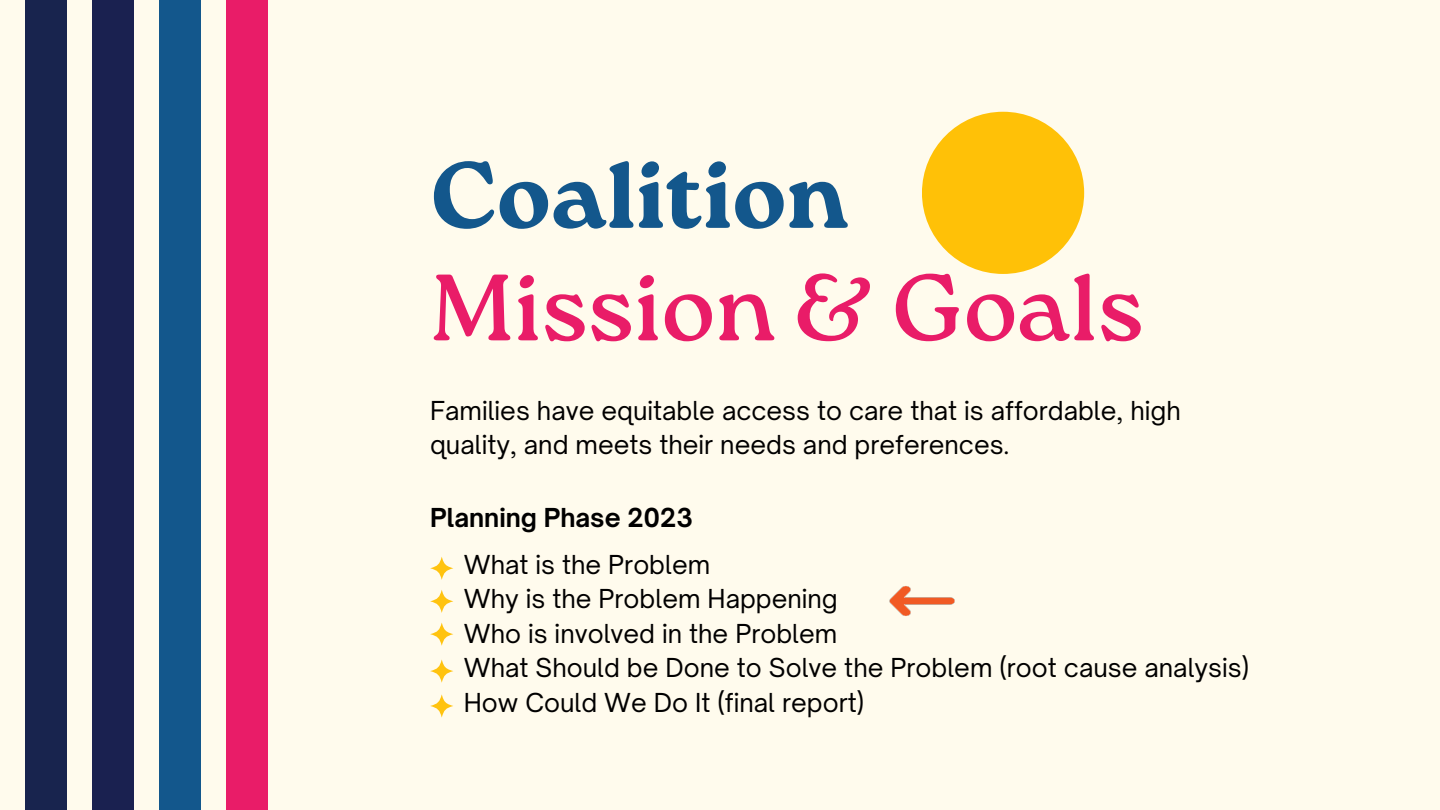
<style>
.page{position:relative;width:1440px;height:810px;background:#fffbed}
.page>*{position:absolute;margin:0;border:0;box-sizing:border-box;transform-origin:0 0}
.t1{font:94px "Roca One";color:#e91c68}
.t2{font:94px "Roca One Bl";color:#13578c}
.t3{font:25px/34.5px "Open Sauce One";color:#000}
.t4{font:700 25px "Open Sauce One";color:#000}
</style>
<div class="page">
<div style="left:922px;top:112px;width:162px;height:162px;background:#ffc107;border-radius:50%"></div>
<svg style="left:430px;top:557px;width:23px;height:23px"></svg>
<svg style="left:430px;top:590px;width:23px;height:23px"></svg>
<svg style="left:430px;top:623px;width:23px;height:23px"></svg>
<svg style="left:430px;top:659px;width:23px;height:24px"></svg>
<svg style="left:430px;top:694px;width:23px;height:24px"></svg>
<img style="left:889px;top:586px;width:66px;height:30px">
<div style="left:25px;top:0;width:42px;height:810px;background:#18244e"></div>
<div style="left:92px;top:0;width:42px;height:810px;background:#1a2150"></div>
<div style="left:159px;top:0;width:42px;height:810px;background:#13578c"></div>
<div style="left:227px;top:0;width:41px;height:810px;background:#e91c68"></div>
<p class="t2" style="left:430px;top:140px;width:419px">Coalition</p>
<p class="t1" style="left:430px;top:253px;width:715px">Mission &amp; Goals</p>
<p class="t3" style="left:430px;top:393px;width:752px">Families have equitable access to care that is affordable, high quality, and meets their needs and preferences.</p>
<p class="t4" style="left:430px;top:502px;width:264px">Planning Phase 2023</p>
<p class="t3" style="left:464px;top:547px;width:248px">What is the Problem</p>
<p class="t3" style="left:464px;top:581px;width:376px">Why is the Problem Happening</p>
<p class="t3" style="left:464px;top:616px;width:375px">Who is involved in the Problem</p>
<p class="t3" style="left:464px;top:650px;width:787px">What Should be Done to Solve the Problem (root cause analysis)</p>
<p class="t3" style="left:464px;top:685px;width:402px">How Could We Do It (final report)</p>
</div>
